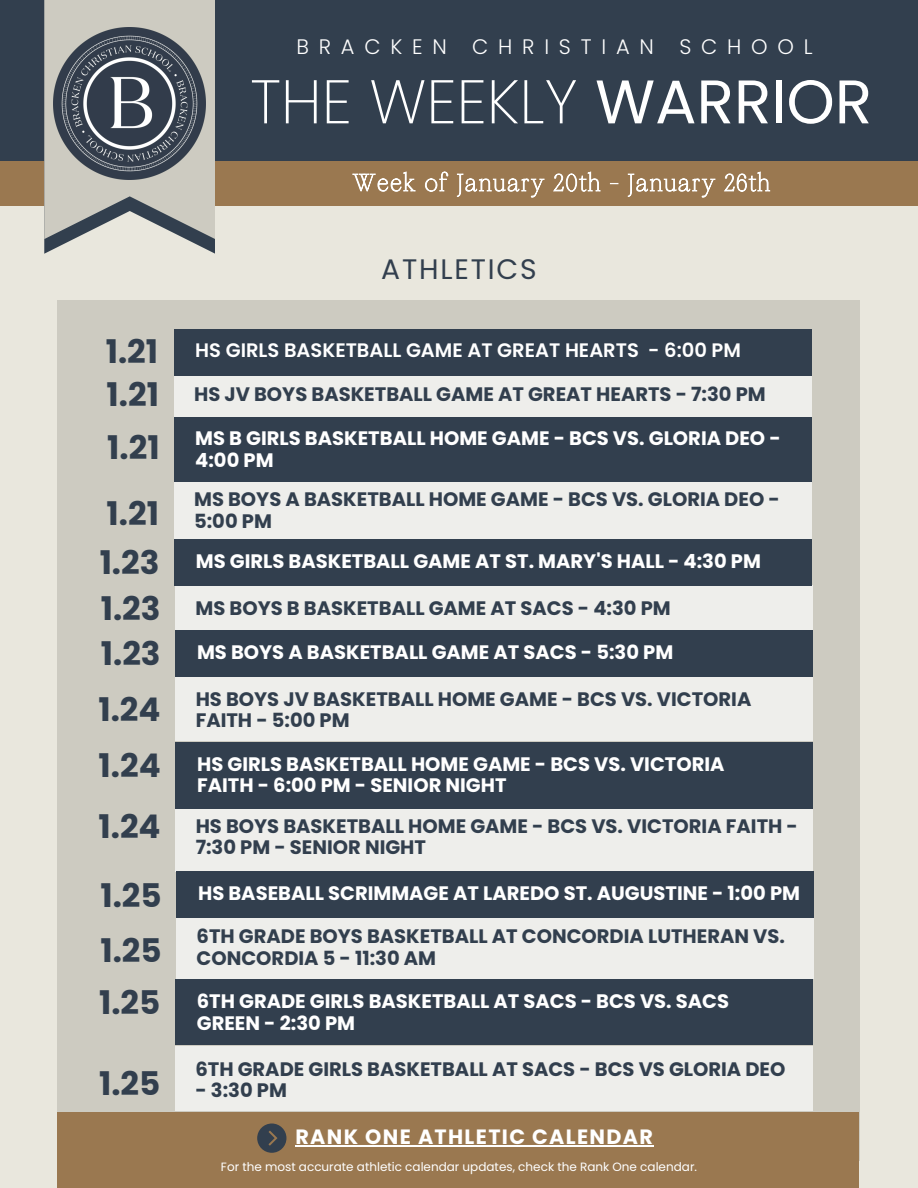
<style>
.page{position:relative;width:918px;height:1188px;background:#e9e7dd}
.page>*{position:absolute;margin:0;border:0;box-sizing:border-box;transform-origin:0 0}
.t1{font:200 61.5px "Poppins";color:#fff}
.t2{font:700 32.55px "Poppins";color:#323f4e}
.t3{font:28.2px "Poppins";letter-spacing:.065em;color:#323f4e}
.t4{font:300 21px "Poppins";letter-spacing:.465em;color:#fff}
.t5{font:700 20.7px "Poppins";letter-spacing:.065em;color:#fff}
.t6{font:700 19.5px/21.3px "Poppins";color:#323f4e}
.t7{font:700 19.5px/21.3px "Poppins";color:#fff}
.t8{font:600 19.5px "Poppins";color:#fff}
.t9{font:12px "Poppins";color:#fff}
.s1{font-weight:400}
</style>
<div class="page">
<div style="left:0;top:0;width:918px;height:184px;background:#323f4e"></div>
<div style="left:0;top:161px;width:918px;height:45px;background:#9a7850"></div>
<svg style="left:44px;top:0;width:171px;height:254px"></svg>
<img style="left:54px;top:27px;width:152px;height:152px">
<div style="left:57px;top:300px;width:802px;height:861px;background:#cdcbc1"></div>
<div style="left:174px;top:371px;width:638px;height:47px;background:#eeeeeb"></div>
<div style="left:174px;top:476px;width:638px;height:69px;background:#eeeeeb"></div>
<div style="left:175px;top:585px;width:638px;height:46px;background:#eeeeeb"></div>
<div style="left:177px;top:914px;width:637px;height:65px;background:#eeeeeb"></div>
<div style="left:175px;top:1046px;width:638px;height:65px;background:#eeeeeb"></div>
<div style="left:176px;top:676px;width:637px;height:65px;background:#eeeeeb"></div>
<div style="left:176px;top:803px;width:637px;height:69px;background:#eeeeeb"></div>
<div style="left:175px;top:329px;width:637px;height:46px;background:#323f4e"></div>
<div style="left:174px;top:417px;width:637px;height:64px;background:#323f4e"></div>
<div style="left:174px;top:539px;width:638px;height:47px;background:#323f4e"></div>
<div style="left:175px;top:631px;width:638px;height:46px;background:#323f4e"></div>
<div style="left:177px;top:872px;width:637px;height:46px;background:#323f4e"></div>
<div style="left:175px;top:980px;width:638px;height:65px;background:#323f4e"></div>
<div style="left:176px;top:742px;width:637px;height:67px;background:#323f4e"></div>
<div style="left:57px;top:1112px;width:802px;height:76px;background:#9a7850"></div>
<hr style="left:295px;top:1145px;width:359px;height:2px;background:#fff">
<svg style="left:257px;top:1124px;width:29px;height:29px"></svg>
<svg style="left:352px;top:171px;width:418px;height:27px"></svg>
<h2 class="t4" style="left:296px;top:32px;width:518px">BRACKEN CHRISTIAN SCHOOL</h2>
<h2 class="t1" style="left:250px;top:59px;width:623px">THE WEEKLY <span class="s1">WARRIOR</span></h2>
<h2 class="t3" style="left:381px;top:250px;width:157px">ATHLETICS</h2>
<h5 class="t2" style="left:106px;top:328px;width:54px">1.21</h5>
<h5 class="t2" style="left:107px;top:372px;width:54px">1.21</h5>
<h5 class="t2" style="left:107px;top:425px;width:54px">1.21</h5>
<h2 class="t8" style="left:195px;top:336px;width:547px">HS GIRLS BASKETBALL GAME AT GREAT HEARTS - 6:00 PM</h2>
<h2 class="t6" style="left:194px;top:383px;width:573px">HS JV BOYS BASKETBALL GAME AT GREAT HEARTS - 7:30 PM</h2>
<h6 class="t7" style="left:195px;top:428px;width:587px">MS B GIRLS BASKETBALL HOME GAME - BCS VS. GLORIA DEO -<br>4:00 PM</h6>
<h5 class="t2" style="left:107px;top:490px;width:54px">1.21</h5>
<h2 class="t6" style="left:194px;top:489px;width:587px">MS BOYS A BASKETBALL HOME GAME - BCS VS. GLORIA DEO -<br>5:00 PM</h2>
<h5 class="t2" style="left:100px;top:540px;width:61px">1.23</h5>
<h1 class="t7" style="left:196px;top:551px;width:567px">MS GIRLS BASKETBALL GAME AT ST. MARY'S HALL - 4:30 PM</h1>
<h5 class="t2" style="left:101px;top:585px;width:61px">1.23</h5>
<h2 class="t6" style="left:196px;top:597px;width:477px">MS BOYS B BASKETBALL GAME AT SACS - 4:30 PM</h2>
<h2 class="t2" style="left:101px;top:631px;width:61px">1.23</h2>
<p class="t7" style="left:197px;top:642px;width:478px">MS BOYS A BASKETBALL GAME AT SACS - 5:30 PM</p>
<h2 class="t2" style="left:99px;top:687px;width:64px">1.24</h2>
<h5 class="t6" style="left:196px;top:688px;width:557px">HS BOYS JV BASKETBALL HOME GAME - BCS VS. VICTORIA<br>FAITH - 5:00 PM</h5>
<h2 class="t2" style="left:99px;top:743px;width:64px">1.24</h2>
<h2 class="t7" style="left:197px;top:753px;width:529px">HS GIRLS BASKETBALL HOME GAME - BCS VS. VICTORIA<br>FAITH - 6:00 PM - SENIOR NIGHT</h2>
<h5 class="t2" style="left:99px;top:804px;width:64px">1.24</h5>
<h5 class="t6" style="left:196px;top:816px;width:604px">HS BOYS BASKETBALL HOME GAME - BCS VS. VICTORIA FAITH -<br>7:30 PM - SENIOR NIGHT</h5>
<h2 class="t2" style="left:100px;top:873px;width:63px">1.25</h2>
<h4 class="t7" style="left:198px;top:883px;width:603px">HS BASEBALL SCRIMMAGE AT LAREDO ST. AUGUSTINE - 1:00 PM</h4>
<h5 class="t2" style="left:100px;top:928px;width:63px">1.25</h5>
<h5 class="t6" style="left:197px;top:926px;width:590px">6TH GRADE BOYS BASKETBALL AT CONCORDIA LUTHERAN VS.<br>CONCORDIA 5 - 11:30 AM</h5>
<h2 class="t2" style="left:99px;top:980px;width:63px">1.25</h2>
<h3 class="t7" style="left:197px;top:991px;width:534px">6TH GRADE GIRLS BASKETBALL AT SACS - BCS VS. SACS<br>GREEN - 2:30 PM</h3>
<h5 class="t2" style="left:99px;top:1060px;width:63px">1.25</h5>
<h5 class="t6" style="left:195px;top:1059px;width:592px">6TH GRADE GIRLS BASKETBALL AT SACS - BCS VS GLORIA DEO</h5>
<h5 class="t6" style="left:195px;top:1080px;width:93px">- 3:30 PM</h5>
<h2 class="t5" style="left:295px;top:1123px;width:359px">RANK ONE ATHLETIC CALENDAR</h2>
<h5 class="t9" style="left:221px;top:1158px;width:478px">For the most accurate athletic calendar updates, check the Rank One calendar.</h5>
</div>
